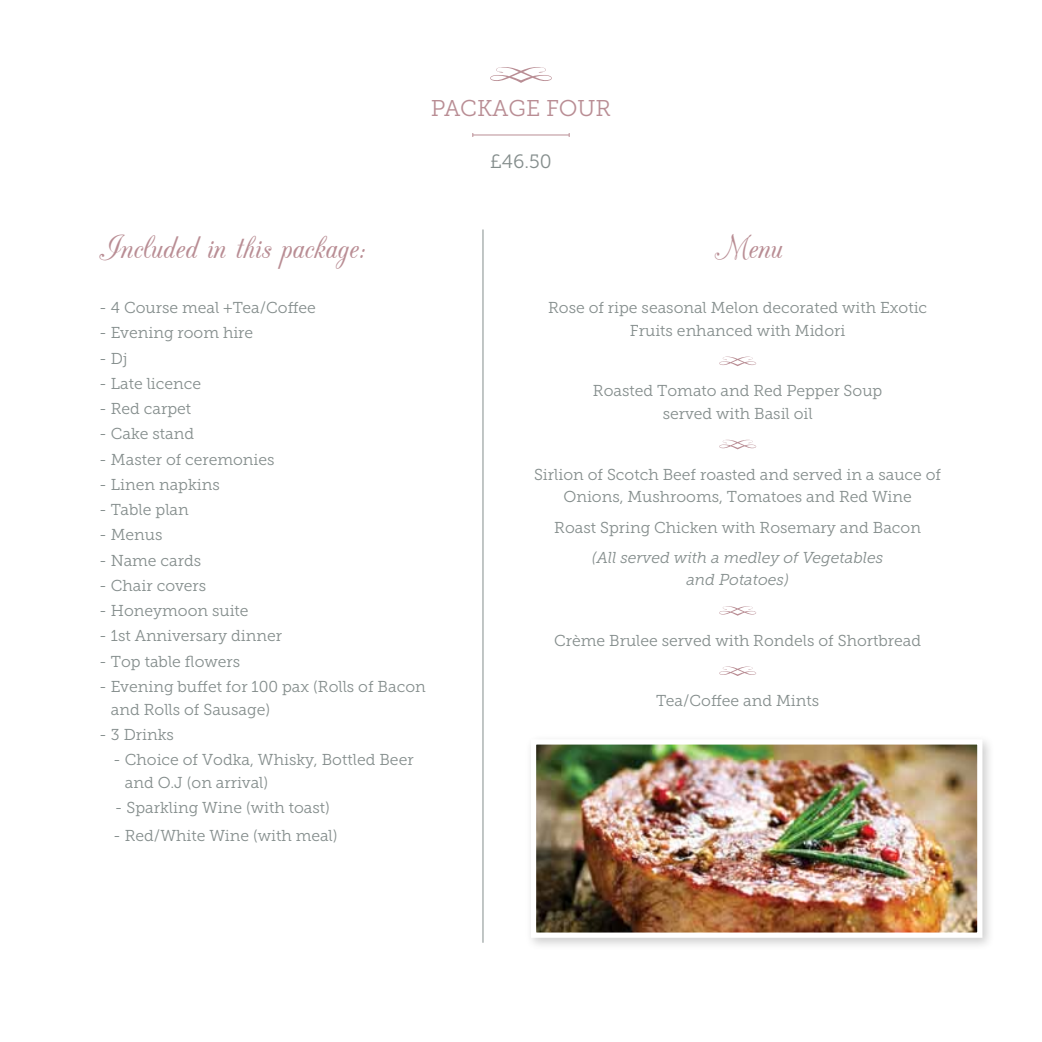
<style>
.page{position:relative;width:1042px;height:1042px;background:#fff}
.page>*{position:absolute;margin:0;border:0;box-sizing:border-box;transform-origin:0 0}
.t1{font:38.5px "CAC Champagne";color:#b98d94}
.t2{font:22.75px "Museo Slab 300";color:#b98d94}
.t3{font:19.25px "Museo Slab 300";color:#848d8c}
.t4{font:15.75px/22.8px "Museo Slab 300";color:#848d8c;text-align:center}
.t5{font:italic 15.75px/22.8px "Museo Slab 300";color:#848d8c;text-align:center}
</style>
<div class="page">
<svg style="left:719px;top:356px;width:37px;height:10px"></svg>
<svg style="left:719px;top:439px;width:37px;height:10px"></svg>
<svg style="left:719px;top:606px;width:37px;height:10px"></svg>
<svg style="left:719px;top:666px;width:37px;height:10px"></svg>
<svg style="left:490px;top:67px;width:62px;height:16px"></svg>
<hr style="left:473px;top:135px;width:96px;height:1px;background:#b98d94">
<hr style="left:482px;top:229px;width:1px;height:714px;background:#848d8c">
<div style="left:525px;top:733px;width:470px;height:217px;background:#000;opacity:.2"></div>
<img style="left:537px;top:745px;width:439px;height:187px">
<div style="left:531px;top:739px;width:451px;height:199px;border:5px solid #fff"></div>
<h2 class="t2" style="left:431px;top:96px;width:182px">PACKAGE FOUR</h2>
<p class="t3" style="left:490px;top:151px;width:63px">£46.50</p>
<h1 class="t1" style="left:99px;top:228px;width:270px">Included in this package:</h1>
<h1 class="t1" style="left:715px;top:228px;width:69px">Menu</h1>
<p class="t4" style="left:548px;top:296px;width:381px">Rose of ripe seasonal Melon decorated with Exotic<br>Fruits enhanced with Midori</p>
<p class="t4" style="left:99px;top:296px;width:218px">- 4 Course meal +Tea/Coffee</p>
<p class="t4" style="left:99px;top:322px;width:155px">- Evening room hire</p>
<p class="t4" style="left:99px;top:347px;width:30px">- Dj</p>
<p class="t4" style="left:99px;top:372px;width:103px">- Late licence</p>
<p class="t4" style="left:99px;top:397px;width:94px">- Red carpet</p>
<p class="t4" style="left:99px;top:423px;width:96px">- Cake stand</p>
<p class="t4" style="left:99px;top:448px;width:177px">- Master of ceremonies</p>
<p class="t4" style="left:99px;top:473px;width:122px">- Linen napkins</p>
<p class="t4" style="left:99px;top:498px;width:91px">- Table plan</p>
<p class="t4" style="left:99px;top:524px;width:65px">- Menus</p>
<p class="t4" style="left:99px;top:549px;width:103px">- Name cards</p>
<p class="t4" style="left:99px;top:574px;width:108px">- Chair covers</p>
<p class="t4" style="left:99px;top:599px;width:151px">- Honeymoon suite</p>
<p class="t4" style="left:99px;top:624px;width:184px">- 1st Anniversary dinner</p>
<p class="t4" style="left:99px;top:650px;width:142px">- Top table flowers</p>
<p class="t4" style="left:111px;top:675px;width:316px;text-align:left;text-indent:-12px">- Evening buffet for 100 pax (Rolls of Bacon and Rolls of Sausage)</p>
<p class="t4" style="left:99px;top:723px;width:76px">- 3 Drinks</p>
<p class="t4" style="left:125px;top:748px;width:290px;text-align:left;text-indent:-12px">- Choice of Vodka, Whisky, Bottled Beer and O.J (on arrival)</p>
<p class="t4" style="left:115px;top:796px;width:216px">- Sparkling Wine (with toast)</p>
<p class="t4" style="left:113px;top:824px;width:226px">- Red/White Wine (with meal)</p>
<p class="t4" style="left:593px;top:380px;width:291px">Roasted Tomato and Red Pepper Soup served with Basil oil</p>
<p class="t4" style="left:534px;top:463px;width:408px">Sirlion of Scotch Beef roasted and served in a sauce of<br>Onions, Mushrooms, Tomatoes and Red Wine</p>
<p class="t4" style="left:554px;top:516px;width:368px">Roast Spring Chicken with Rosemary and Bacon</p>
<p class="t5" style="left:592px;top:546px;width:293px">(All served with a medley of Vegetables and Potatoes)</p>
<p class="t4" style="left:554px;top:629px;width:368px">Crème Brulee served with Rondels of Shortbread</p>
<p class="t4" style="left:656px;top:689px;width:164px">Tea/Coffee and Mints</p>
</div>
